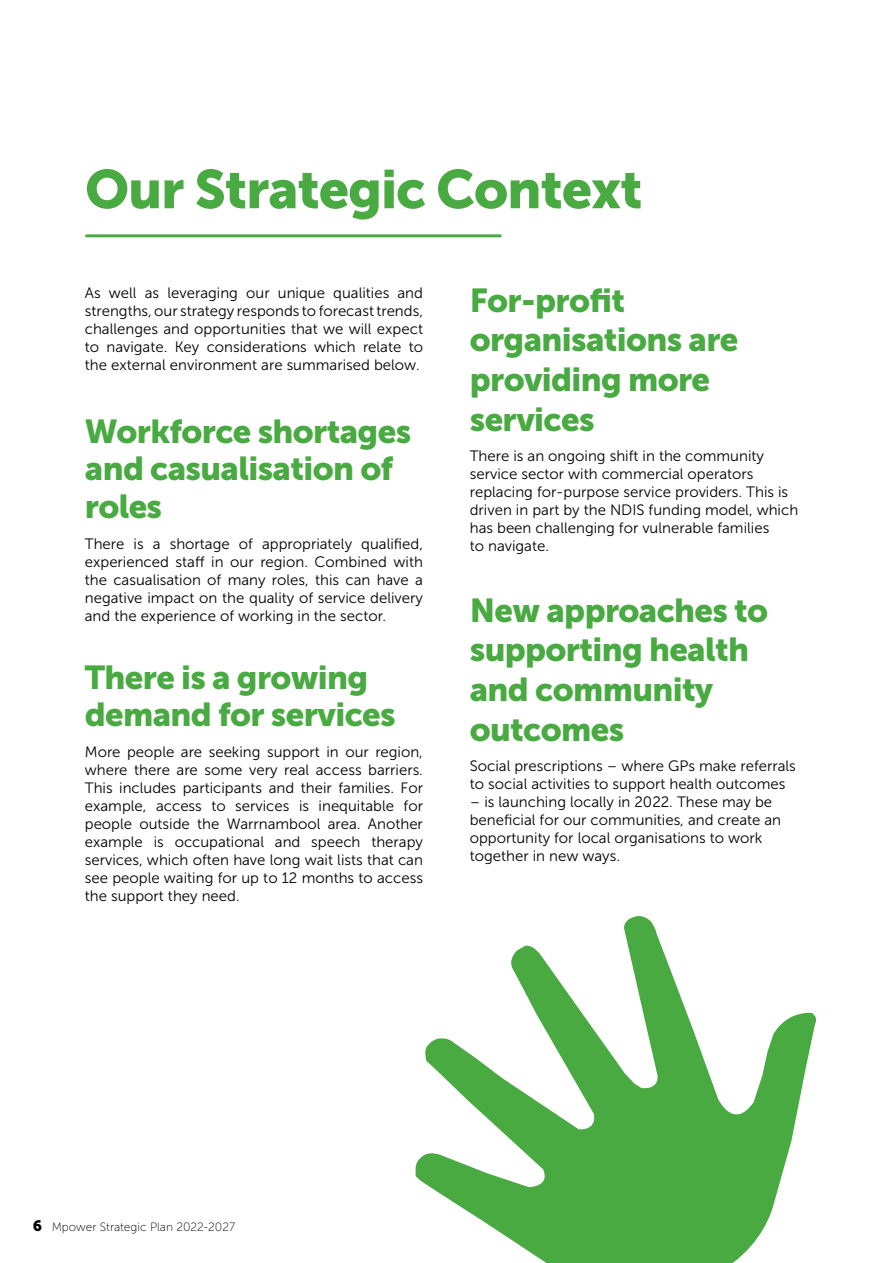
<style>
.page{position:relative;width:893px;height:1263px;background:#fff}
.page>*{position:absolute;margin:0;border:0;box-sizing:border-box;transform-origin:0 0}
.t1{font:54px "Museo Sans 900";letter-spacing:-.02em;color:#49aa42}
.t2{font:33px/39.6px "Museo Sans 900";letter-spacing:-.02em;color:#49aa42}
.t3{font:15px/18px "Museo Sans 300";color:#000;text-align:justify}
.t4{font:12px "Museo Sans 100";color:#000}
.s1{font-family:"Museo Sans 900";font-size:15px}
</style>
<div class="page">
<hr style="left:87px;top:234px;width:413px;height:3px;background:#49aa42">
<svg style="left:415px;top:916px;width:402px;height:347px"></svg>
<h1 class="t1" style="left:85px;top:159px;width:559px">Our Strategic Context</h1>
<p class="t3" style="left:85px;top:284px;width:340px">As well as leveraging our unique qualities and strengths, our strategy responds to forecast trends, challenges and opportunities that we will expect to navigate. Key considerations which relate to the external environment are summarised below.</p>
<h2 class="t2" style="left:85px;top:412px;width:328px;line-height:37.5px">Workforce shortages and casualisation of roles</h2>
<p class="t3" style="left:85px;top:534px;width:340px">There is a shortage of appropriately qualified, experienced staff in our region. Combined with the casualisation of many roles, this can have a negative impact on the quality of service delivery and the experience of working in the sector.</p>
<h2 class="t2" style="left:85px;top:658px;width:312px;line-height:37.5px">There is a growing demand for services</h2>
<p class="t3" style="left:85px;top:743px;width:340px">More people are seeking support in our region, where there are some very real access barriers.<br>This includes participants and their families. For example, access to services is inequitable for people outside the Warrnambool area. Another example is occupational and speech therapy services, which often have long wait lists that can see people waiting for up to 12 months to access the support they need.</p>
<h2 class="t2" style="left:470px;top:280px;width:270px">For-profit organisations are providing more services</h2>
<p class="t3" style="left:470px;top:447px;width:330px;text-align:left">There is an ongoing shift in the community service sector with commercial operators replacing for-purpose service providers. This is driven in part by the NDIS funding model, which has been challenging for vulnerable families<br>to navigate.</p>
<h2 class="t2" style="left:470px;top:590px;width:300px">New approaches to supporting health and community outcomes</h2>
<p class="t3" style="left:470px;top:757px;width:328px">Social prescriptions – where GPs make referrals to social activities to support health outcomes</p>
<p class="t3" style="left:470px;top:793px;width:313px;text-align:left">– is launching locally in 2022. These may be beneficial for our communities, and create an opportunity for local organisations to work together in new ways.</p>
<p class="t4" style="left:33px;top:1220px;width:204px"><span class="s1">6</span> Mpower Strategic Plan 2022-2027</p>
</div>
